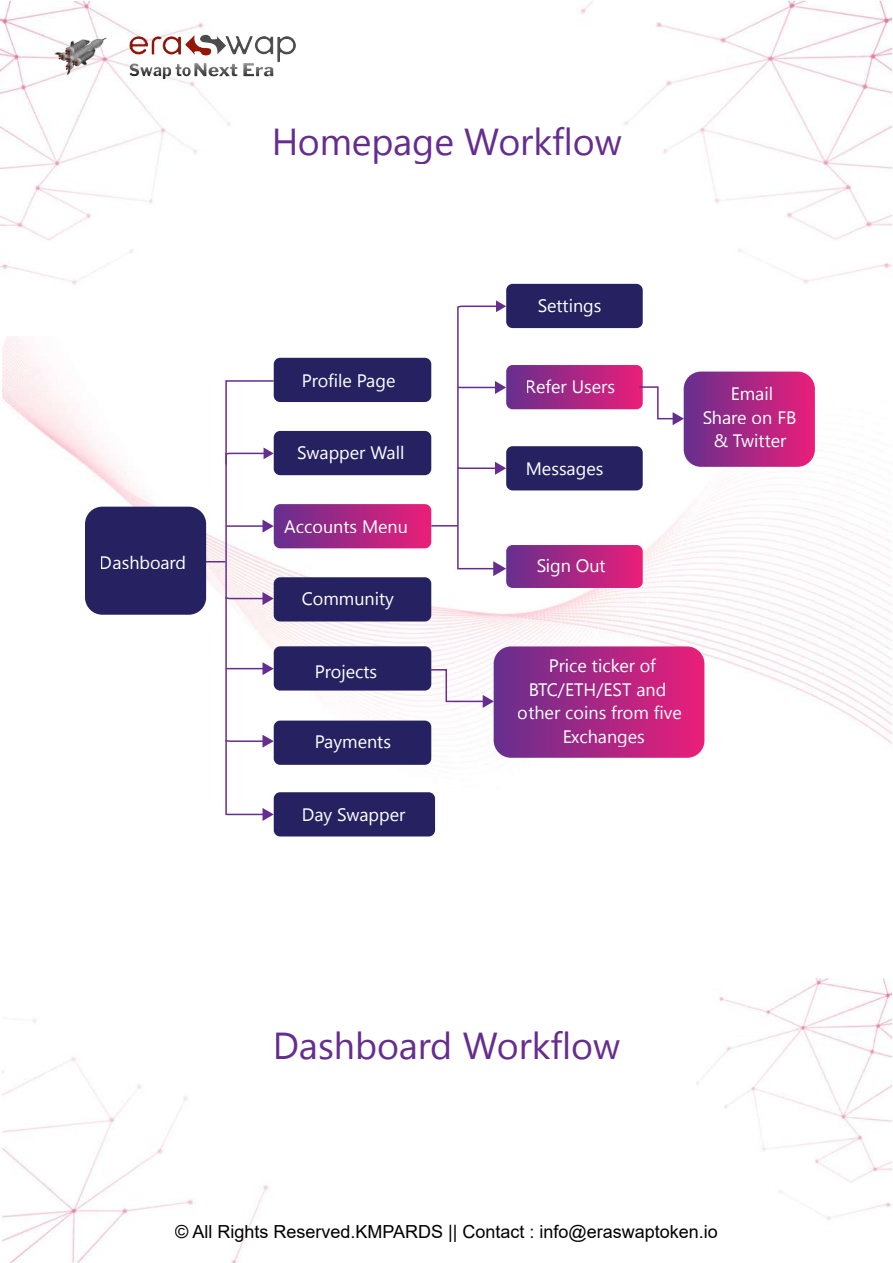
<style>
.page{position:relative;width:893px;height:1263px;background:#fff}
.page>*{position:absolute;margin:0;border:0;box-sizing:border-box;transform-origin:0 0}
.t1{font:37.5px "Gadugi";color:#652d90}
.t2{font:18px/23.5px "Gadugi";color:#fff;text-align:center}
.t3{font:18px "Arial";color:#000}
</style>
<div class="page">
<img style="left:2px;top:0;width:890px;height:1263px">
<img style="left:0;top:2px;width:230px;height:334px">
<img style="left:696px;top:978px;width:196px;height:285px">
<img style="left:52px;top:34px;width:243px;height:45px">
<div style="left:506px;top:284px;width:137px;height:44px;background:#262261;border-radius:6px"></div>
<hr style="left:226px;top:814px;width:38px;height:1px;background:#652d90">
<svg style="left:262px;top:808px;width:12px;height:13px"></svg>
<div style="left:274px;top:720px;width:157px;height:45px;background:#262261;border-radius:6px"></div>
<div style="left:274px;top:792px;width:161px;height:44px;background:#262261;border-radius:6px"></div>
<hr style="left:225px;top:740px;width:2px;height:75px;background:#652d90">
<div style="left:85px;top:507px;width:121px;height:108px;background:#262261;border-radius:17px"></div>
<svg style="left:205px;top:300px;width:610px;height:458px"></svg>
<h1 class="t1" style="left:271px;top:119px;width:352px">Homepage Workflow</h1>
<p class="t2" style="left:100px;top:550px;width:88px">Dashboard</p>
<p class="t2" style="left:302px;top:369px;width:95px">Profile Page</p>
<p class="t2" style="left:297px;top:441px;width:109px">Swapper Wall</p>
<p class="t2" style="left:284px;top:514px;width:125px">Accounts Menu</p>
<p class="t2" style="left:302px;top:586px;width:94px">Community</p>
<p class="t2" style="left:315px;top:659px;width:64px">Projects</p>
<p class="t2" style="left:315px;top:730px;width:78px">Payments</p>
<p class="t2" style="left:302px;top:802px;width:105px">Day Swapper</p>
<p class="t2" style="left:537px;top:294px;width:65px">Settings</p>
<p class="t2" style="left:526px;top:375px;width:91px">Refer Users</p>
<p class="t2" style="left:526px;top:457px;width:79px">Messages</p>
<p class="t2" style="left:536px;top:554px;width:71px">Sign Out</p>
<p class="t2" style="left:702px;top:382px;width:96px">Email<br>Share on FB &amp; Twitter</p>
<p class="t2" style="left:518px;top:654px;width:165px">Price ticker of<br>BTC/ETH/EST and other coins from five<br>Exchanges</p>
<h1 class="t1" style="left:273px;top:1023px;width:349px">Dashboard Workflow</h1>
<p class="t3" style="left:175px;top:1219px;width:544px">© All Rights Reserved.KMPARDS || Contact : info@eraswaptoken.io</p>
</div>
